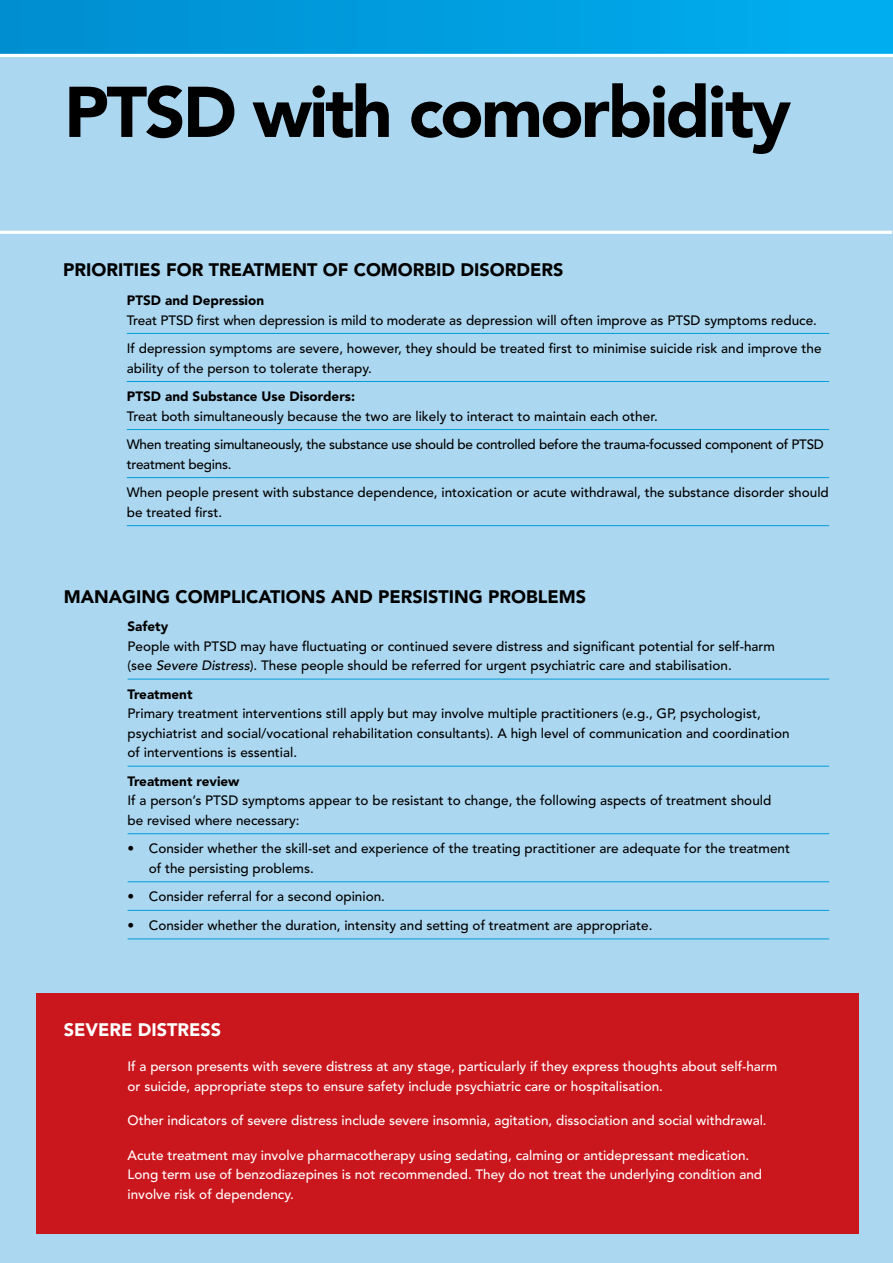
<style>
.page{position:relative;width:893px;height:1263px;background:#fff}
.page>*{position:absolute;margin:0;border:0;box-sizing:border-box;transform-origin:0 0}
.t1{font:900 70.95px "Avenir";letter-spacing:-.035em;color:#000}
.t2{font:900 18px "Avenir";color:#000}
.t3{font:900 18px "Avenir";color:#fff}
.t4{font:500 13.5px/19.5px "Avenir";color:#000}
.t5{font:500 13.5px/19.5px "Avenir";color:#fff}
.t6{font:500 13.5px/28.5px "Avenir";letter-spacing:-.02em;color:#000}
.t7{font:900 13.5px "Avenir";color:#000}
.s1{font-style:italic}
</style>
<div class="page">
<div style="left:0;top:57px;width:893px;height:1206px;background:#acd7f0"></div>
<hr style="left:127px;top:333px;width:702px;height:1px;background:#009dd8">
<hr style="left:127px;top:381px;width:702px;height:1px;background:#009dd8">
<hr style="left:127px;top:429px;width:702px;height:1px;background:#009dd8">
<hr style="left:127px;top:477px;width:702px;height:1px;background:#009dd8">
<hr style="left:127px;top:525px;width:702px;height:1px;background:#009dd8">
<hr style="left:128px;top:679px;width:701px;height:1px;background:#009dd8">
<hr style="left:128px;top:766px;width:701px;height:1px;background:#009dd8">
<hr style="left:128px;top:833px;width:701px;height:1px;background:#009dd8">
<hr style="left:128px;top:881px;width:701px;height:1px;background:#009dd8">
<hr style="left:128px;top:910px;width:701px;height:1px;background:#009dd8">
<hr style="left:128px;top:938px;width:701px;height:1px;background:#009dd8">
<div style="left:0;top:0;width:893px;height:55px;background:linear-gradient(to right,#008dcf,#00aff0)"></div>
<hr style="left:0;top:231px;width:892px;height:3px;background:#fff">
<hr style="left:0;top:54px;width:893px;height:3px;background:#fff">
<div style="left:37px;top:993px;width:822px;height:240px;background:#ca171e"></div>
<h1 class="t1" style="left:64px;top:69px;width:728px">PTSD with comorbidity</h1>
<h2 class="t2" style="left:63px;top:259px;width:54px">Priorities</h2>
<h2 class="t2" style="left:166px;top:259px;width:56px">for treatme</h2>
<h2 class="t2" style="left:292px;top:259px;width:225px">nt of comorbid disorders</h2>
<p class="t7" style="left:127px;top:292px;width:139px">PTSD and Depression</p>
<p class="t4" style="left:127px;top:306px;width:696px;line-height:28.5px">Treat PTSD first when depression is mild to moderate as depression will often improve as PTSD symptoms reduce.<br>If depression symptoms are severe, however, they should be treated first to minimise suicide risk and improve the</p>
<p class="t4" style="left:127px;top:358px;width:247px">ability of the person to tolerate therapy.</p>
<p class="t7" style="left:127px;top:388px;width:230px">PTSD and Substance Use Disorders:</p>
<p class="t6" style="left:127px;top:402px;width:699px">Treat both simultaneously because the two are likely to interact to maintain each other.<br>When treating simultaneously, the substance use should be controlled before the trauma-focussed component of PTSD</p>
<p class="t4" style="left:127px;top:450px;width:703px;line-height:28.5px">treatment begins.<br>When people present with substance dependence, intoxication or acute withdrawal, the substance disorder should</p>
<p class="t4" style="left:127px;top:503px;width:97px">be treated first.</p>
<h2 class="t2" style="left:64px;top:585px;width:461px">MANAGING COMPLICATIONS AND PERSISTING PROBL</h2>
<h2 class="t2" style="left:547px;top:585px;width:40px">EMS</h2>
<p class="t7" style="left:128px;top:618px;width:42px">Safety</p>
<p class="t4" style="left:128px;top:637px;width:649px">People with PTSD may have fluctuating or continued severe distress and significant potential for self-harm (see <span class="s1">Severe Distress</span>). These people should be referred for urgent psychiatric care and stabilisation.</p>
<p class="t7" style="left:128px;top:686px;width:66px">Treatment</p>
<p class="t4" style="left:128px;top:704px;width:663px">Primary treatment interventions still apply but may involve multiple practitioners (e.g., GP, psychologist, psychiatrist and social/vocational rehabilitation consultants). A high level of communication and coordination of interventions is essential.</p>
<p class="t7" style="left:128px;top:773px;width:113px">Treatment review</p>
<p class="t4" style="left:128px;top:791px;width:645px">If a person’s PTSD symptoms appear to be resistant to change, the following aspects of treatment should be revised where necessary:</p>
<p class="t4" style="left:149px;top:839px;width:643px;text-indent:-21px">• Consider whether the skill-set and experience of the treating practitioner are adequate for the treatment of the persisting problems.</p>
<p class="t4" style="left:128px;top:887px;width:259px">• Consider referral for a second opinion.</p>
<p class="t4" style="left:128px;top:916px;width:526px">• Consider whether the duration, intensity and setting of treatment are appropriate.</p>
<h2 class="t3" style="left:64px;top:1019px;width:159px">SEVERE DISTRESS</h2>
<p class="t5" style="left:128px;top:1057px;width:651px">If a person presents with severe distress at any stage, particularly if they express thoughts about self-harm or suicide, appropriate steps to ensure safety include psychiatric care or hospitalisation.</p>
<p class="t5" style="left:128px;top:1111px;width:641px">Other indicators of severe distress include severe insomnia, agitation, dissociation and social withdrawal.</p>
<p class="t5" style="left:128px;top:1145px;width:636px">Acute treatment may involve pharmacotherapy using sedating, calming or antidepressant medication.<br>Long term use of benzodiazepines is not recommended. They do not treat the underlying condition and involve risk of dependency.</p>
</div>
